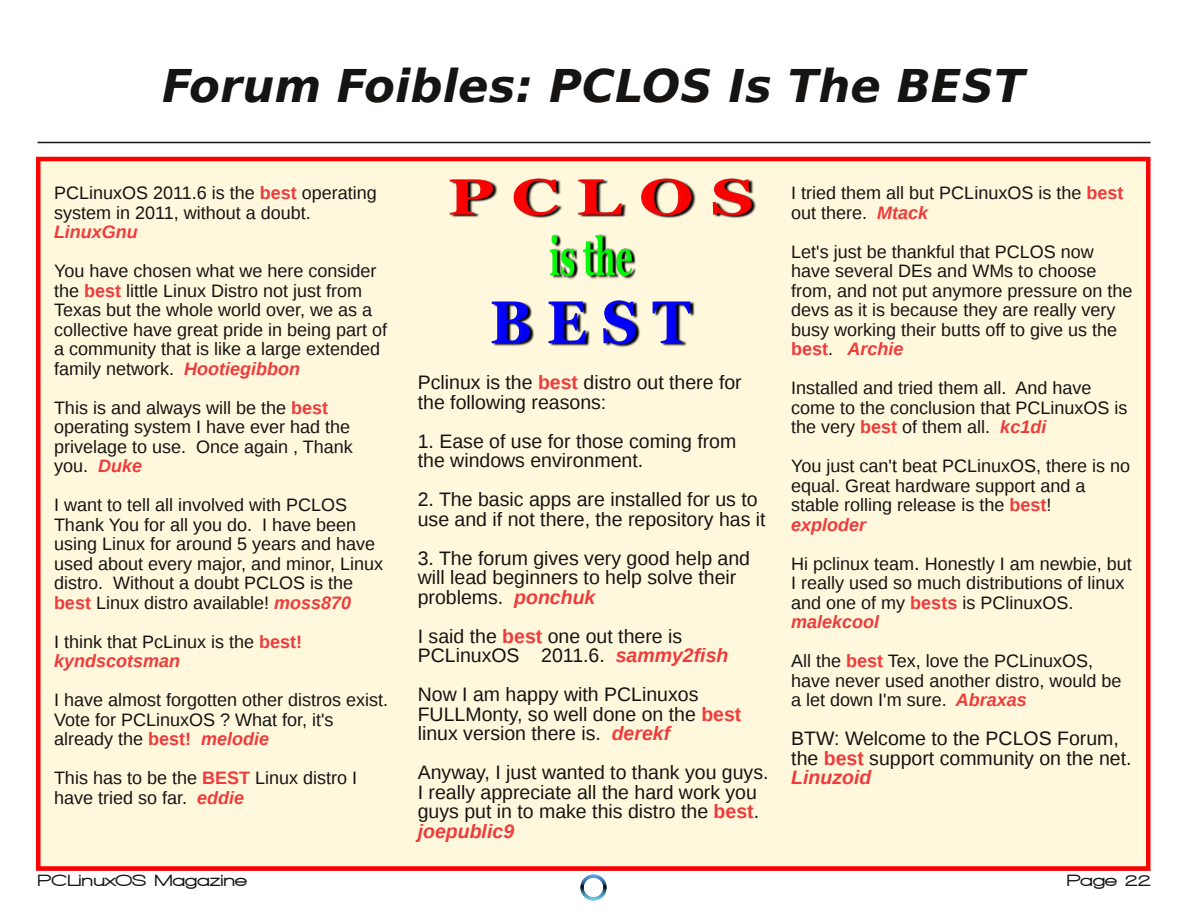
<style>
.page{position:relative;width:1188px;height:918px;background:#fff}
.page>*{position:absolute;margin:0;border:0;box-sizing:border-box;transform-origin:0 0}
.t1{font:italic 700 45px "Bitstream Vera Sans";color:#161413}
.t2{font:19.5px/19.5px "Liberation Sans";color:#161413}
.t3{font:18px/19.5px "Liberation Sans";color:#161413}
.t4{font:italic 700 18px "Liberation Sans";color:#ee3b3b}
.t5{font:900 16.5px "Walkway Expand";color:#161413}
.s1{font-weight:700;color:#ee3b3b}
.s2{font-weight:700;font-style:italic;color:#ee3b3b}
.s3{font-size:19.5px}
</style>
<div class="page">
<hr style="left:38px;top:142px;width:1112px;height:1px;background:#161413">
<img style="left:580px;top:874px;width:27px;height:27px">
<div style="left:38px;top:159px;width:1110px;height:709px;background:#fff8dc"></div>
<div style="left:36px;top:157px;width:1114px;height:714px;border:4px solid #f00"></div>
<img style="left:449px;top:178px;width:307px;height:169px">
<h1 class="t1" style="left:162px;top:60px;width:864px">Forum Foibles: PCLOS Is The BEST</h1>
<p class="t3" style="left:54px;top:183px;width:324px">PCLinuxOS 2011.6 is the <span class="s1">best</span> operating system in 2011, without a doubt.</p>
<p class="t4" style="left:54px;top:221px;width:85px">LinuxGnu</p>
<p class="t3" style="left:54px;top:261px;width:335px">You have chosen what we here consider the <span class="s1">best</span> little Linux Distro not just from Texas but the whole world over, we as a collective have great pride in being part of a community that is like a large extended family network. <span class="s2">Hootiegibbon</span></p>
<p class="t3" style="left:54px;top:398px;width:300px">This is and always will be the <span class="s1">best </span>operating system I have ever had the privelage to use. Once again , Thank you. <span class="s2">Duke</span></p>
<p class="t3" style="left:54px;top:495px;width:331px">I want to tell all involved with PCLOS Thank You for all you do. I have been using Linux for around 5 years and have used about every major, and minor, Linux distro. Without a doubt PCLOS is the <span class="s1">best</span> Linux distro available! <span class="s2">moss870</span></p>
<p class="t3" style="left:54px;top:632px;width:250px">I think that PcLinux is the <span class="s1">best! </span><span class="s2">kyndscotsman</span></p>
<p class="t3" style="left:54px;top:690px;width:336px">I have almost forgotten other distros exist.<br>Vote for PCLinuxOS ? What for, it's already the <span class="s1">best!</span> <span class="s2">melodie</span></p>
<p class="t3" style="left:54px;top:768px;width:305px">This has to be the <span class="s1">BEST</span> Linux distro I have tried so far. <span class="s2">eddie</span></p>
<p class="t2" style="left:418px;top:373px;width:326px">Pclinux is the <span class="s1">best</span> distro out there for the following reasons:</p>
<p class="t2" style="left:418px;top:431px;width:320px">1. Ease of use for those coming from the windows environment.</p>
<p class="t2" style="left:418px;top:490px;width:349px">2. The basic apps are installed for us to use and if not there, the repository has it</p>
<p class="t2" style="left:418px;top:548px;width:334px">3. The forum gives very good help and will lead beginners to help solve their problems. <span class="s2">ponchuk</span></p>
<p class="t2" style="left:418px;top:626px;width:312px">I said the <span class="s1">best</span> one out there is<br>PCLinuxOS 2011.6. <span class="s2">sammy2fish</span></p>
<p class="t2" style="left:418px;top:685px;width:325px">Now I am happy with PCLinuxos<br>FULLMonty, so well done on the <span class="s1">best </span>linux version there is. <span class="s2">derekf</span></p>
<p class="t2" style="left:418px;top:763px;width:352px">Anyway, I just wanted to thank you guys.<br>I really appreciate all the hard work you guys put in to make this distro the <span class="s1">best</span>. <span class="s2">joepublic9</span></p>
<p class="t3" style="left:791px;top:183px;width:334px">I tried them all but PCLinuxOS is the <span class="s1">best </span>out there. <span class="s2">Mtack</span></p>
<p class="t3" style="left:791px;top:242px;width:343px">Let's just be thankful that PCLOS now have several DEs and WMs to choose from, and not put anymore pressure on the devs as it is because they are really very busy working their butts off to give us the <span class="s1">best</span>. <span class="s2">Archie</span></p>
<p class="t3" style="left:791px;top:378px;width:338px">Installed and tried them all. And have come to the conclusion that PCLinuxOS is the very <span class="s1">best</span> of them all. <span class="s2">kc1di</span></p>
<p class="t3" style="left:791px;top:456px;width:340px">You just can't beat PCLinuxOS, there is no equal. Great hardware support and a stable rolling release is the <span class="s1">best</span>! <span class="s2">exploder</span></p>
<p class="t3" style="left:791px;top:554px;width:342px">Hi pclinux team<span class="s3">.</span> Honestly I am newbie, but<br>I really used so much distributions of linux and one of my <span class="s1">bests</span> is PClinuxOS. <span class="s2">malekcool</span></p>
<p class="t3" style="left:791px;top:651px;width:332px">All the <span class="s1">best</span> Tex, love the PCLinuxOS, have never used another distro, would be a let down I'm sure. <span class="s2">Abraxas</span></p>
<p class="t2" style="left:791px;top:729px;width:342px">BTW: Welcome to the PCLOS Forum, the <span class="s1">best</span> support community on the net.<br><span class="s2">Linuzoid</span></p>
<p class="t5" style="left:38px;top:871px;width:211px">PCLinuxOS Magazine</p>
<p class="t5" style="left:1067px;top:871px;width:86px">Page 22</p>
</div>
